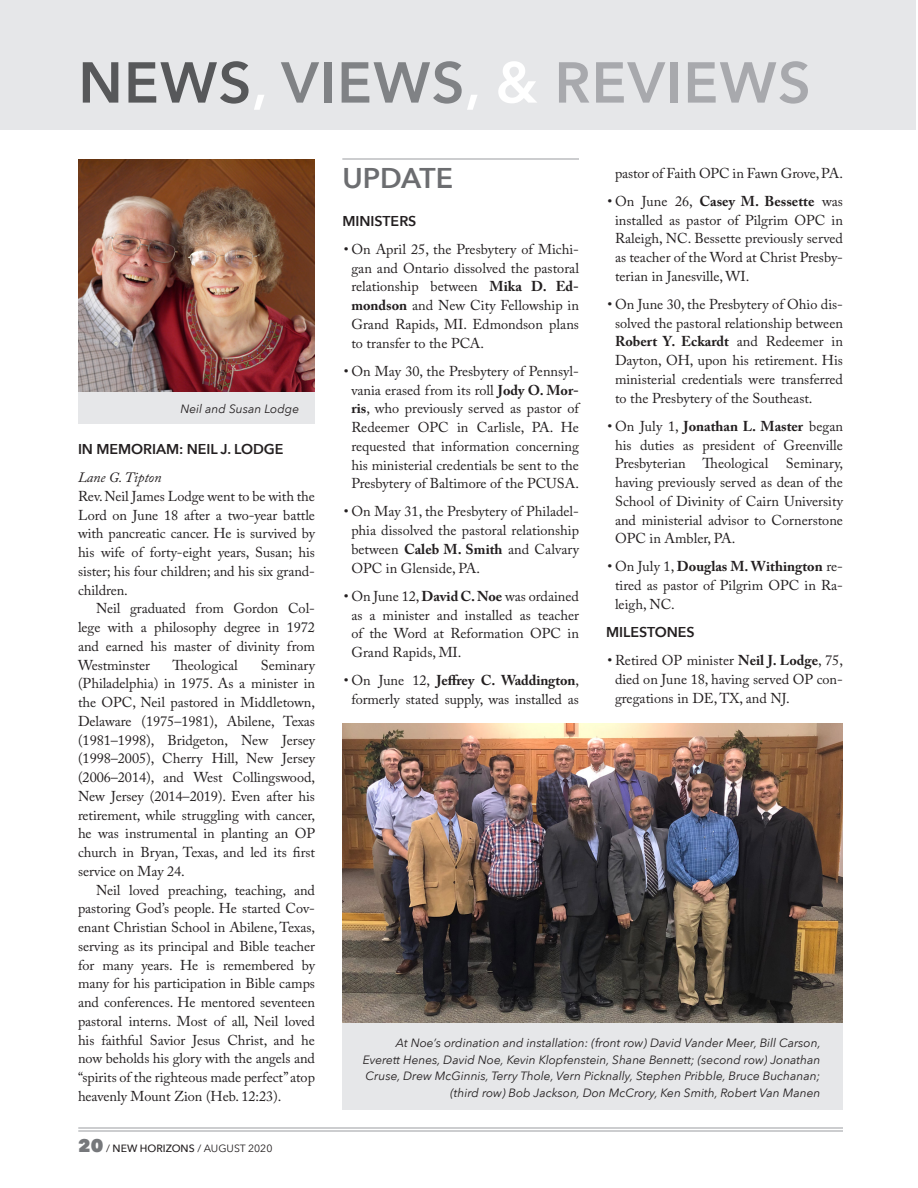
<style>
.page{position:relative;width:918px;height:1188px;background:#fff}
.page>*{position:absolute;margin:0;border:0;box-sizing:border-box;transform-origin:0 0}
.Feature_title{font:600 57px "Avenir Next";letter-spacing:.02em;color:#a8a9ad}
.Update_subsection_ti{font:600 28.5px "Avenir Next";color:#6c6d70}
.News_item_text{font:14.25px/18.8px "Adobe Caslon Pro";color:#231f20;text-align:justify}
.News_item_first_para{font:14.25px/18.8px "Adobe Caslon Pro";letter-spacing:-.005em;color:#231f20;text-align:justify}
.News_item_title_when{font:600 14.25px "Avenir Next";letter-spacing:-.005em;color:#231f20}
.Update_heading{font:600 14.25px "Avenir Next";color:#231f20}
.News_item_author{font:italic 14.25px "Adobe Caslon Pro";letter-spacing:-.005em;color:#231f20}
.Photo_Caption{font:italic 12px/16.5px "Avenir Next";color:#231f20;text-align:right}
.t1{font:10.5px "Avenir Next";color:#231f20}
.s1{color:#57585a}
.s2{color:#fff}
.s3{color:#808285}
.s4{font-weight:800;font-size:18px;color:#76787b}
.s5{font-weight:500}
.s6{font-weight:700}
</style>
<div class="page">
<hr style="left:78px;top:1127px;width:765px;height:2px;background:#bcbdc0">
<hr style="left:78px;top:1130px;width:765px;height:2px;background:#bcbdc0">
<div style="left:0;top:0;width:915px;height:130px;background:#e6e7e9"></div>
<div style="left:78px;top:160px;width:237px;height:263px;background:#e6e7e9"></div>
<img style="left:78px;top:160px;width:237px;height:232px">
<hr style="left:342px;top:158px;width:237px;height:2px;background:#bcbdc0">
<div style="left:342px;top:724px;width:501px;height:386px;background:#e6e7e9"></div>
<img style="left:342px;top:724px;width:501px;height:299px">
<p class="Feature_title" style="left:78px;top:34px;width:734px"><span class="s1">NEWS</span><span class="s2">,</span> <span class="s3">VIEWS</span><span class="s2">, &amp;</span> REVIEWS</p>
<p class="Photo_Caption" style="left:180px;top:400px;width:120px">Neil and Susan Lodge</p>
<p class="News_item_title_when" style="left:78px;top:437px;width:207px">IN MEMORIAM: NEIL J. LODGE</p>
<p class="News_item_author" style="left:78px;top:469px;width:85px">Lane G. Tipton</p>
<p class="News_item_first_para" style="left:78px;top:487px;width:239px">Rev. Neil James Lodge went to be with the Lord on June 18 after a two-year battle with pancreatic cancer. He is survived by his wife of forty-eight years, Susan; his sister; his four children; and his six grand&shy;children.</p>
<p class="News_item_text" style="left:78px;top:599px;width:239px;text-indent:18px">Neil graduated from Gordon Col&shy;lege with a philosophy degree in 1972 and earned his master of divinity from Westminster</p>
<p class="News_item_text" style="left:173px;top:655px;width:67px">Theological</p>
<p class="News_item_text" style="left:78px;top:655px;width:239px;text-indent:183px">Seminary (Philadelphia) in 1975. As a minister in the OPC, Neil pastored in Middletown, Delaware (1975–1981), Abilene, Texas (1981–1998), Bridgeton, New Jersey (1998–2005), Cherry Hill, New Jersey (2006–2014), and West Collingswood, New Jersey (2014–2019). Even after his retirement, while struggling with cancer, he was instrumental in planting an OP church in Bryan, Texas, and led its first service on May 24.</p>
<p class="News_item_text" style="left:78px;top:880px;width:239px;text-indent:18px">Neil loved preaching, teaching, and pastoring God’s people. He started Cov&shy;enant Christian School in Abilene, Texas, serving as its principal and Bible teacher for many years. He is remembered by many for his participation in Bible camps and conferences. He mentored seventeen pastoral interns. Most of all, Neil loved his faithful Savior Jesus Christ, and he now beholds his glory with the angels and “spirits of the righteous made perfect” atop heavenly Mount Zion (Heb. 12:23).</p>
<p class="t1" style="left:78px;top:1139px;width:196px"><span class="s4">20</span> / <span class="s5">NEW HORIZONS</span> / AUGUST 2020</p>
<p class="Update_subsection_ti" style="left:342px;top:154px;width:112px">UPDATE</p>
<p class="Update_heading" style="left:342px;top:209px;width:76px">MINISTERS</p>
<p class="News_item_text" style="left:351px;top:240px;width:229px;text-indent:-8px">• On April 25, the Presbytery of Michi&shy;gan and Ontario dissolved the pastoral relationship between <span class="s6">Mika D. Ed&shy;mondson</span> and New City Fellowship in Grand Rapids, MI. Edmondson plans to transfer to the PCA.</p>
<p class="News_item_text" style="left:344px;top:361px;width:237px;text-align:center">• On May 30, the Presbytery of Pennsyl&shy;vania erased from its roll <span class="s6">Jody O. Mor&shy;ris</span>, who previously served as pastor of Redeemer OPC in Carlisle, PA. He requested that information concerning his ministerial credentials be sent to the Presbytery of Baltimore of the PCUSA.</p>
<p class="News_item_text" style="left:351px;top:502px;width:229px;text-indent:-8px">• On May 31, the Presbytery of Philadel&shy;phia dissolved the pastoral relationship between <span class="s6">Caleb M. Smith</span> and Calvary OPC in Glenside, PA.</p>
<p class="News_item_text" style="left:351px;top:586px;width:229px;text-indent:-8px">• On June 12, <span class="s6">David C. Noe</span> was ordained as a minister and installed as teacher of the Word at Reformation OPC in Grand Rapids, MI.</p>
<p class="News_item_text" style="left:344px;top:671px;width:237px;text-align:center">• On June 12, <span class="s6">Jeffrey C. Waddington</span>, formerly stated supply, was installed as</p>
<p class="News_item_text" style="left:615px;top:163px;width:229px">pastor of Faith OPC in Fawn Grove, PA.</p>
<p class="News_item_text" style="left:615px;top:192px;width:230px;text-indent:-8px">• On June 26, <span class="s6">Casey M. Bessette</span> was installed as pastor of Pilgrim OPC in Raleigh, NC. Bessette previously served as teacher of the Word at Christ Presby&shy;terian in Janesville, WI.</p>
<p class="News_item_text" style="left:615px;top:295px;width:230px;text-indent:-8px">• On June 30, the Presbytery of Ohio dis&shy;solved the pastoral relationship between <span class="s6">Robert Y. Eckardt</span> and Redeemer in Dayton, OH, upon his retirement. His ministerial credentials were transferred to the Presbytery of the Southeast.</p>
<p class="News_item_text" style="left:615px;top:417px;width:230px;text-indent:-8px">• On July 1, <span class="s6">Jonathan L. Master</span> began his duties as president of Greenville Presbyterian Theological Seminary, having previously served as dean of the School of Divinity of Cairn University and ministerial advisor to Cornerstone OPC in Ambler, PA.</p>
<p class="News_item_text" style="left:615px;top:557px;width:229px;text-indent:-8px">• On July 1, <span class="s6">Douglas M. Withington</span> re&shy;tired as pastor of Pilgrim OPC in Ra&shy;leigh, NC.</p>
<p class="Update_heading" style="left:606px;top:620px;width:90px">MILESTONES</p>
<p class="News_item_text" style="left:615px;top:651px;width:230px;text-indent:-8px">• Retired OP minister <span class="s6">Neil J. Lodge</span>, 75, died on June 18, having served OP con&shy;gregations in DE, TX, and NJ.</p>
<p class="Photo_Caption" style="left:396px;top:1034px;width:427px">At Noe’s ordination and installation: (front row) David Vander Meer, Bill Carson,</p>
<p class="Photo_Caption" style="left:363px;top:1051px;width:459px">Everett Henes, David Noe, Kevin Klopfenstein, Shane Bennett; (second row) Jonathan<br>Cruse, Drew McGinnis, Terry Thole, Vern Picknally, Stephen Pribble, Bruce Buchanan; (third row) Bob Jackson, Don McCrory, Ken Smith, Robert Van Manen</p>
</div>
